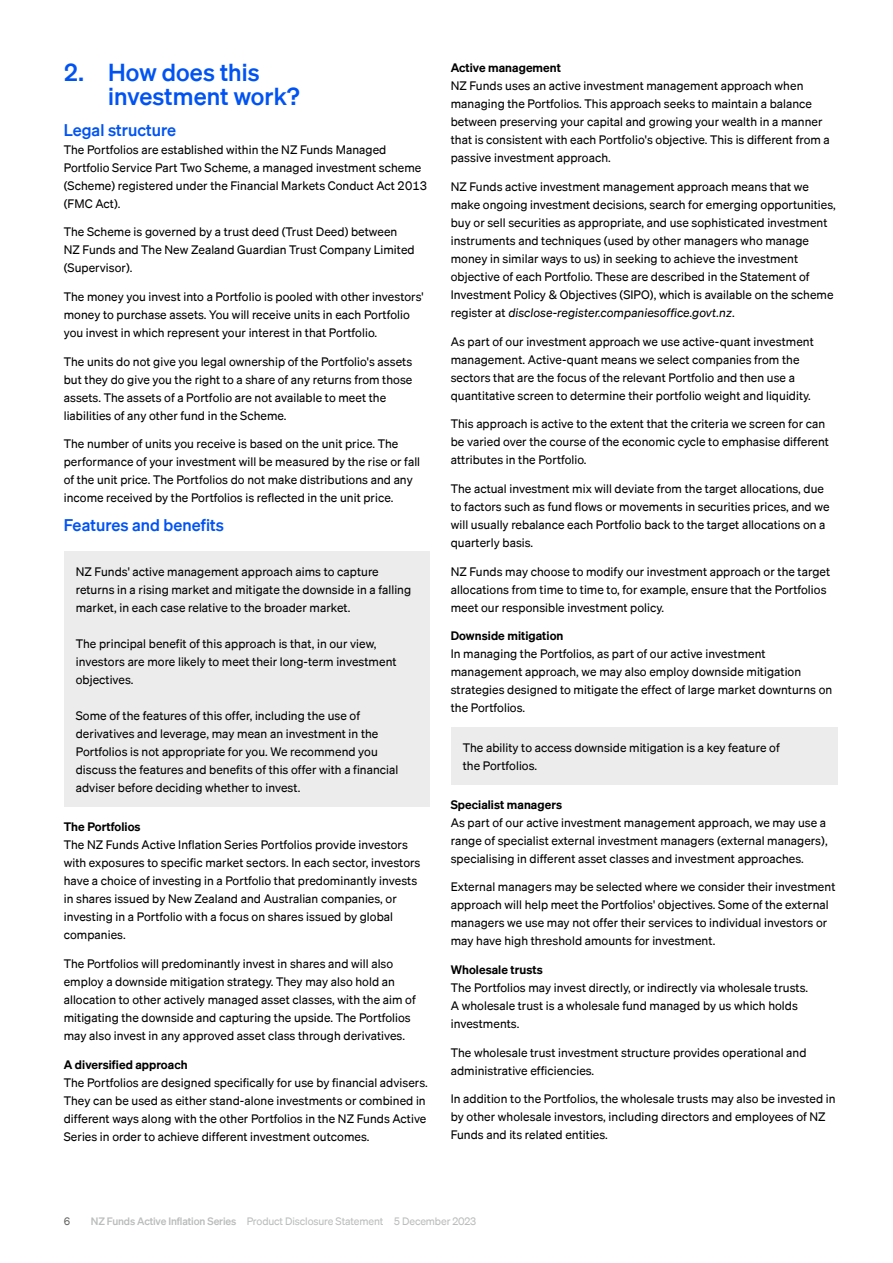
<style>
.page{position:relative;width:893px;height:1263px;background:#fff}
.page>*{position:absolute;margin:0;border:0;box-sizing:border-box;transform-origin:0 0}
.t1{font:500 24px/24px "Sons Tab";letter-spacing:.005em;color:#0053f3}
.t2{font:500 16.5px "Sons Tab";letter-spacing:.005em;color:#0053f3}
.t3{font:12px/18px "Sons Tab";letter-spacing:.005em;color:#000}
.t4{font:600 12px "Sons Tab";letter-spacing:.005em;color:#000}
.t5{font:10.5px "Sons Tab";letter-spacing:-.01em;color:#bbbcbc}
.t6{font:10.5px "Sons Tab";color:#626261}
.s1{font-style:italic}
.s2{font-weight:500}
</style>
<div class="page">
<div style="left:451px;top:727px;width:387px;height:57px;background:#ececec"></div>
<div style="left:64px;top:551px;width:365px;height:256px;background:#ececec"></div>
<h1 class="t1" style="left:108px;top:59px;width:193px;text-indent:-44px">2. How does this investment work?</h1>
<h2 class="t2" style="left:64px;top:119px;width:114px">Legal structure</h2>
<p class="t3" style="left:64px;top:140px;width:365px">The Portfolios are established within the NZ Funds Managed Portfolio Service Part Two Scheme, a managed investment scheme (Scheme) registered under the Financial Markets Conduct Act 2013 (FMC Act).</p>
<p class="t3" style="left:64px;top:223px;width:352px">The Scheme is governed by a trust deed (Trust Deed) between<br>NZ Funds and The New Zealand Guardian Trust Company Limited (Supervisor).</p>
<p class="t3" style="left:64px;top:287px;width:361px">The money you invest into a Portfolio is pooled with other investors' money to purchase assets. You will receive units in each Portfolio you invest in which represent your interest in that Portfolio.</p>
<p class="t3" style="left:64px;top:352px;width:350px">The units do not give you legal ownership of the Portfolio's assets but they do give you the right to a share of any returns from those assets. The assets of a Portfolio are not available to meet the liabilities of any other fund in the Scheme.</p>
<p class="t3" style="left:64px;top:435px;width:358px">The number of units you receive is based on the unit price. The performance of your investment will be measured by the rise or fall of the unit price. The Portfolios do not make distributions and any income received by the Portfolios is reflected in the unit price.</p>
<h2 class="t2" style="left:64px;top:514px;width:162px">Features and benefits</h2>
<p class="t3" style="left:76px;top:562px;width:337px">NZ Funds' active management approach aims to capture returns in a rising market and mitigate the downside in a falling market, in each case relative to the broader market.</p>
<p class="t3" style="left:76px;top:634px;width:322px">The principal benefit of this approach is that, in our view, investors are more likely to meet their long-term investment objectives.</p>
<p class="t3" style="left:76px;top:706px;width:324px">Some of the features of this offer, including the use of derivatives and leverage, may mean an investment in the Portfolios is not appropriate for you. We recommend you discuss the features and benefits of this offer with a financial adviser before deciding whether to invest.</p>
<p class="t4" style="left:64px;top:819px;width:78px">The Portfolios</p>
<p class="t3" style="left:64px;top:835px;width:358px">The NZ Funds Active Inflation Series Portfolios provide investors with exposures to specific market sectors. In each sector, investors have a choice of investing in a Portfolio that predominantly invests in shares issued by New Zealand and Australian companies, or investing in a Portfolio with a focus on shares issued by global companies.</p>
<p class="t3" style="left:64px;top:954px;width:353px">The Portfolios will predominantly invest in shares and will also employ a downside mitigation strategy. They may also hold an allocation to other actively managed asset classes, with the aim of mitigating the downside and capturing the upside. The Portfolios may also invest in any approved asset class through derivatives.</p>
<p class="t4" style="left:64px;top:1056px;width:125px">A diversified approach</p>
<p class="t3" style="left:64px;top:1073px;width:365px">The Portfolios are designed specifically for use by financial advisers.<br>They can be used as either stand-alone investments or combined in different ways along with the other Portfolios in the NZ Funds Active Series in order to achieve different investment outcomes.</p>
<p class="t4" style="left:451px;top:60px;width:112px">Active management</p>
<p class="t3" style="left:451px;top:77px;width:381px">NZ Funds uses an active investment management approach when managing the Portfolios. This approach seeks to maintain a balance between preserving your capital and growing your wealth in a manner that is consistent with each Portfolio's objective. This is different from a passive investment approach.</p>
<p class="t3" style="left:451px;top:177px;width:387px">NZ Funds active investment management approach means that we make ongoing investment decisions, search for emerging opportunities, buy or sell securities as appropriate, and use sophisticated investment instruments and techniques (used by other managers who manage money in similar ways to us) in seeking to achieve the investment objective of each Portfolio. These are described in the Statement of Investment Policy &amp; Objectives (SIPO), which is available on the scheme register at <span class="s1">disclose-register.companiesoffice.govt.nz</span>.</p>
<p class="t3" style="left:451px;top:332px;width:364px">As part of our investment approach we use active-quant investment management. Active-quant means we select companies from the sectors that are the focus of the relevant Portfolio and then use a quantitative screen to determine their portfolio weight and liquidity.</p>
<p class="t3" style="left:451px;top:415px;width:380px">This approach is active to the extent that the criteria we screen for can be varied over the course of the economic cycle to emphasise different attributes in the Portfolio.</p>
<p class="t3" style="left:451px;top:479px;width:380px">The actual investment mix will deviate from the target allocations, due to factors such as fund flows or movements in securities prices, and we will usually rebalance each Portfolio back to the target allocations on a quarterly basis.</p>
<p class="t3" style="left:451px;top:562px;width:381px">NZ Funds may choose to modify our investment approach or the target allocations from time to time to, for example, ensure that the Portfolios meet our responsible investment policy.</p>
<p class="t4" style="left:451px;top:628px;width:114px">Downside mitigation</p>
<p class="t3" style="left:451px;top:644px;width:383px">In managing the Portfolios, as part of our active investment management approach, we may also employ downside mitigation strategies designed to mitigate the effect of large market downturns on the Portfolios.</p>
<p class="t3" style="left:463px;top:738px;width:318px">The ability to access downside mitigation is a key feature of the Portfolios.</p>
<p class="t4" style="left:451px;top:797px;width:113px">Specialist managers</p>
<p class="t3" style="left:451px;top:813px;width:378px">As part of our active investment management approach, we may use a range of specialist external investment managers (external managers), specialising in different asset classes and investment approaches.</p>
<p class="t3" style="left:451px;top:878px;width:386px">External managers may be selected where we consider their investment approach will help meet the Portfolios' objectives. Some of the external managers we use may not offer their services to individual investors or may have high threshold amounts for investment.</p>
<p class="t4" style="left:451px;top:962px;width:94px">Wholesale trusts</p>
<p class="t3" style="left:451px;top:978px;width:359px">The Portfolios may invest directly, or indirectly via wholesale trusts.<br>A wholesale trust is a wholesale fund managed by us which holds investments.</p>
<p class="t3" style="left:451px;top:1043px;width:357px">The wholesale trust investment structure provides operational and administrative efficiencies.</p>
<p class="t3" style="left:451px;top:1090px;width:386px">In addition to the Portfolios, the wholesale trusts may also be invested in by other wholesale investors, including directors and employees of NZ<br>Funds and its related entities.</p>
<p class="t6" style="left:64px;top:1214px;width:8px">6</p>
<p class="t5" style="left:91px;top:1214px;width:387px"><span class="s2">NZ Funds Active Inflation Series</span> Product Disclosure Statement 5 December 2023</p>
</div>
